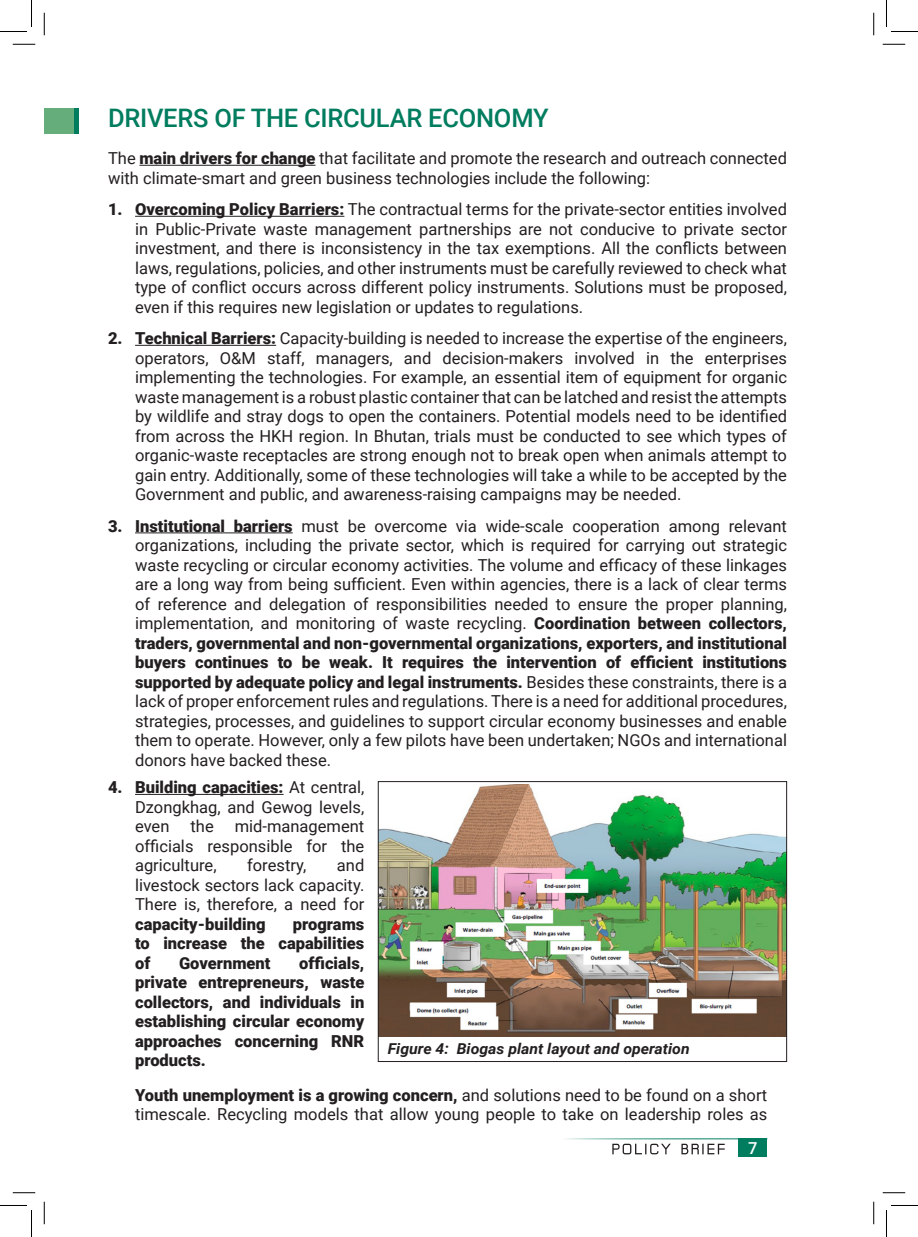
<style>
.page{position:relative;width:918px;height:1237px;background:#fff}
.page>*{position:absolute;margin:0;border:0;box-sizing:border-box;transform-origin:0 0}
.t1{font:500 25.5px "Roboto";letter-spacing:-.01em;color:#007c5e}
.t2{font:16.5px/19.5px "Roboto";color:#231f20;text-align:justify}
.t3{font:900 16.5px/19.5px "Roboto";color:#231f20;text-align:justify}
.t4{font:500 16.5px "Roboto";color:#fff}
.t5{font:italic 700 15px "Roboto";color:#231f20;scale:1.05 1}
.s1{font-weight:900}
</style>
<div class="page">
<svg style="left:612px;top:1143px;width:112px;height:11px"></svg>
<div style="left:738px;top:1138px;width:29px;height:19px;background:#007c5e"></div>
<hr style="left:562px;top:1138px;width:205px;height:1px;background:#007c5e">
<hr style="left:139px;top:165px;width:176px;height:1px;background:#231f20">
<hr style="left:135px;top:216px;width:209px;height:1px;background:#231f20">
<hr style="left:135px;top:345px;width:141px;height:1px;background:#231f20">
<hr style="left:135px;top:532px;width:158px;height:1px;background:#231f20">
<div style="left:44px;top:108px;width:34px;height:26px;background:#007c5e"></div>
<div style="left:44px;top:108px;width:30px;height:26px;background:#65ae7b"></div>
<img style="left:380px;top:785px;width:405px;height:251px">
<div style="left:378px;top:781px;width:409px;height:281px;border:1px solid #231f20"></div>
<hr style="left:135px;top:794px;width:148px;height:1px;background:#231f20">
<svg style="left:13px;top:44px;width:22px;height:1px"></svg>
<svg style="left:882px;top:44px;width:23px;height:1px"></svg>
<svg style="left:13px;top:1192px;width:22px;height:1px"></svg>
<svg style="left:882px;top:1192px;width:23px;height:1px"></svg>
<svg style="left:44px;top:13px;width:1px;height:22px"></svg>
<svg style="left:44px;top:1201px;width:1px;height:23px"></svg>
<svg style="left:873px;top:13px;width:1px;height:22px"></svg>
<svg style="left:873px;top:1201px;width:1px;height:23px"></svg>
<svg style="left:0;top:0;width:32px;height:32px"></svg>
<svg style="left:0;top:1205px;width:32px;height:32px"></svg>
<svg style="left:886px;top:0;width:32px;height:32px"></svg>
<svg style="left:886px;top:1205px;width:32px;height:32px"></svg>
<p class="t1" style="left:108px;top:100px;width:442px">DRIVERS OF THE CIRCULAR ECONOMY</p>
<p class="t2" style="left:108px;top:148px;width:680px">The <span class="s1">main drivers for change</span> that facilitate and promote the research and outreach connected with climate-smart and green business technologies include the following:</p>
<p class="t2" style="left:135px;top:199px;width:653px;text-indent:-27px"><span class="s1">1. Overcoming Policy Barriers:</span> The contractual terms for the private-sector entities involved in Public-Private waste management partnerships are not conducive to private sector investment, and there is inconsistency in the tax exemptions. All the conflicts between laws, regulations, policies, and other instruments must be carefully reviewed to check what type of conflict occurs across different policy instruments. Solutions must be proposed, even if this requires new legislation or updates to regulations.</p>
<p class="t2" style="left:135px;top:328px;width:653px;text-indent:-27px"><span class="s1">2. Technical Barriers:</span> Capacity-building is needed to increase the expertise of the engineers, operators, O&amp;M staff, managers, and decision-makers involved in the enterprises implementing the technologies. For example, an essential item of equipment for organic waste management is a robust plastic container that can be latched and resist the attempts by wildlife and stray dogs to open the containers. Potential models need to be identified from across the HKH region. In Bhutan, trials must be conducted to see which types of organic-waste receptacles are strong enough not to break open when animals attempt to gain entry. Additionally, some of these technologies will take a while to be accepted by the Government and public, and awareness-raising campaigns may be needed.</p>
<p class="t2" style="left:135px;top:515px;width:653px;text-indent:-27px"><span class="s1">3. Institutional barriers</span> must be overcome via wide-scale cooperation among relevant organizations, including the private sector, which is required for carrying out strategic waste recycling or circular economy activities. The volume and efficacy of these linkages are a long way from being sufficient. Even within agencies, there is a lack of clear terms of reference and delegation of responsibilities needed to ensure the proper planning, implementation, and monitoring of waste recycling. <span class="s1">Coordination between collectors, traders, governmental and non-governmental organizations, exporters, and institutional buyers continues to be weak. It requires the intervention of efficient institutions supported by adequate policy and legal instruments.</span> Besides these constraints, there is a lack of proper enforcement rules and regulations. There is a need for additional procedures, strategies, processes, and guidelines to support circular economy businesses and enable them to operate. However, only a few pilots have been undertaken; NGOs and international donors have backed these.</p>
<p class="t2" style="left:135px;top:777px;width:231px;text-indent:-27px"><span class="s1">4. Building capacities:</span> At central, Dzongkhag, and Gewog levels, even</p>
<p class="t2" style="left:135px;top:816px;width:231px;text-indent:100px">mid-management officials responsible for the agriculture,</p>
<p class="t2" style="left:190px;top:816px;width:25px">the</p>
<p class="t2" style="left:247px;top:855px;width:61px">forestry,</p>
<p class="t2" style="left:135px;top:855px;width:231px;text-indent:202px">and livestock sectors lack capacity.<br>There is, therefore, a need for <span class="s1">capacity-building</span></p>
<p class="t3" style="left:135px;top:913px;width:231px;text-indent:158px">programs to increase the capabilities of</p>
<p class="t3" style="left:135px;top:952px;width:231px;text-indent:164px">officials, private entrepreneurs, waste collectors, and individuals in establishing circular economy approaches concerning RNR products.</p>
<p class="t2" style="left:135px;top:1084px;width:634px"><span class="s1">Youth unemployment is a growing concern,</span> and solutions need to be found on a short timescale. Recycling models that allow young people to take on leadership roles as</p>
<p class="t3" style="left:179px;top:952px;width:93px">Government</p>
<p class="t5" style="left:388px;top:1038px;width:289px">Figure 4: Biogas plant layout and operation</p>
<p class="t4" style="left:748px;top:1137px;width:11px">7</p>
</div>
